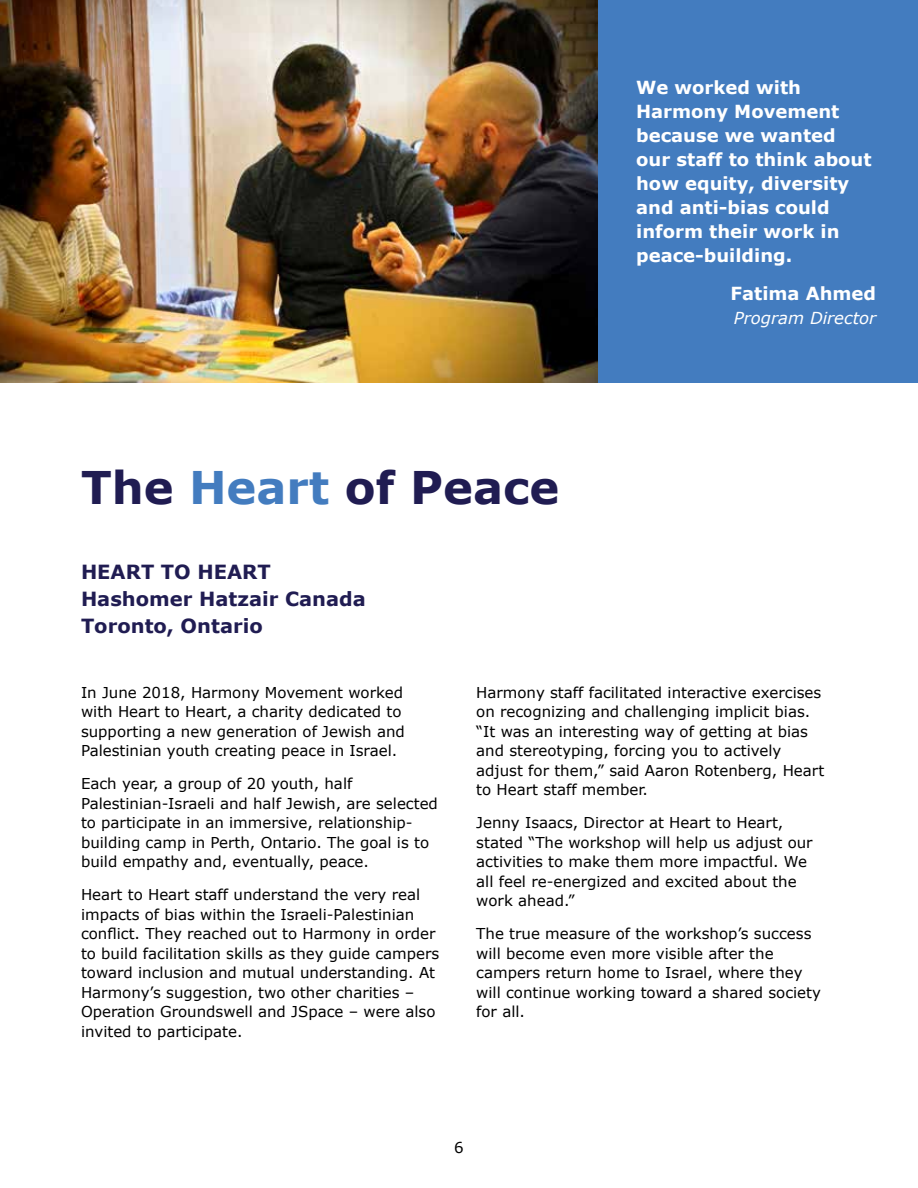
<style>
.page{position:relative;width:918px;height:1188px;background:#fff}
.page>*{position:absolute;margin:0;border:0;box-sizing:border-box;transform-origin:0 0}
.t1{font:700 45px "Verdana";color:#201c52}
.t2{font:700 19.5px/27px "Verdana";color:#201c52}
.t3{font:700 18px/24px "Verdana";color:#fff}
.t4{font:italic 16.5px "Verdana";color:#fff}
.t5{font:15px/19.5px "Verdana";color:#000}
.s1{color:#437cbf}
</style>
<div class="page">
<div style="left:0;top:0;width:918px;height:382px;background:#437cbf"></div>
<img style="left:0;top:0;width:598px;height:382px">
<h1 class="t1" style="left:81px;top:456px;width:480px">The <span class="s1">Heart</span> of Peace</h1>
<h2 class="t2" style="left:81px;top:558px;width:286px">HEART TO HEART<br>Hashomer Hatzair Canada<br>Toronto, Ontario</h2>
<p class="t3" style="left:636px;top:75px;width:237px">We worked with<br>Harmony Movement because we wanted our staff to think about how equity, diversity and anti-bias could inform their work in peace-building.</p>
<p class="t3" style="left:731px;top:281px;width:147px">Fatima Ahmed</p>
<p class="t4" style="left:734px;top:307px;width:144px">Program Director</p>
<p class="t5" style="left:81px;top:683px;width:325px">In June 2018, Harmony Movement worked with Heart to Heart, a charity dedicated to supporting a new generation of Jewish and Palestinian youth creating peace in Israel.</p>
<p class="t5" style="left:81px;top:774px;width:358px">Each year, a group of 20 youth, half Palestinian-Israeli and half Jewish, are selected to participate in an immersive, relationship&shy;building camp in Perth, Ontario. The goal is to build empathy and, eventually, peace.</p>
<p class="t5" style="left:81px;top:885px;width:360px">Heart to Heart staff understand the very real impacts of bias within the Israeli-Palestinian conflict. They reached out to Harmony in order to build facilitation skills as they guide campers toward inclusion and mutual understanding. At Harmony’s suggestion, two other charities – Operation Groundswell and JSpace – were also invited to participate.</p>
<p class="t5" style="left:476px;top:683px;width:349px">Harmony staff facilitated interactive exercises on recognizing and challenging implicit bias. “It was an interesting way of getting at bias and stereotyping, forcing you to actively adjust for them,” said Aaron Rotenberg, Heart to Heart staff member.</p>
<p class="t5" style="left:476px;top:813px;width:338px">Jenny Isaacs, Director at Heart to Heart, stated “The workshop will help us adjust our activities to make them more impactful. We all feel re-energized and excited about the work ahead.”</p>
<p class="t5" style="left:476px;top:924px;width:346px">The true measure of the workshop’s success will become even more visible after the campers return home to Israel, where they will continue working toward a shared society for all.</p>
<p class="t5" style="left:454px;top:1137px;width:11px">6</p>
</div>
